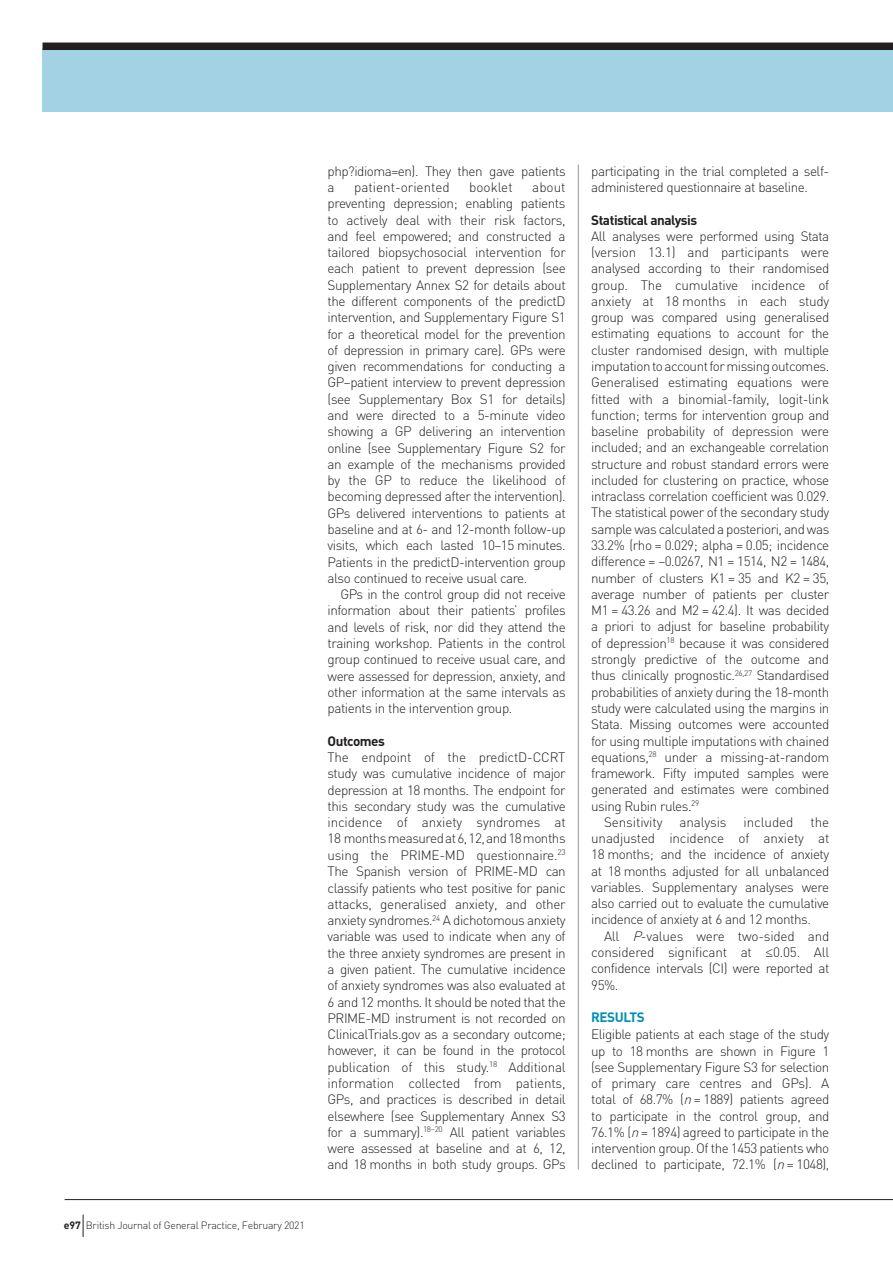
<style>
.page{position:relative;width:893px;height:1263px;background:#fff}
.page>*{position:absolute;margin:0;border:0;box-sizing:border-box;transform-origin:0 0}
.t1{font:300 13.5px/16.4px "DIN";letter-spacing:-.035em;color:#231f20;text-align:justify}
.t2{font:300 13.5px "DIN";letter-spacing:-.015em;color:#231f20}
.t3{font:700 13.5px "DIN";letter-spacing:-.035em;color:#231f20}
.t4{font:300 13.5px "DIN";letter-spacing:-.005em;color:#231f20}
.t5{font:300 13.5px "DIN";color:#231f20}
.t6{font:700 13.5px "DIN";letter-spacing:-.035em;color:#008fb3}
.t7{font:300 10.5px "DIN";letter-spacing:-.025em;color:#231f20}
.s1{font-weight:700}
.s2{font-style:italic}
.s3{font-family:"Helvetica"}
</style>
<div class="page">
<div style="left:43px;top:48px;width:850px;height:64px;background:#a2d2e3"></div>
<div style="left:43px;top:43px;width:850px;height:7px;background:#231f20"></div>
<hr style="left:578px;top:165px;width:1px;height:1004px;background:#939598">
<svg style="left:83px;top:1214px;width:1px;height:23px"></svg>
<hr style="left:65px;top:1199px;width:828px;height:1px;background:#231f20">
<p class="t7" style="left:64px;top:1219px;width:242px"><span class="s1">e97</span> British Journal of General Practice, February 2021</p>
<p class="t1" style="left:328px;top:163px;width:240px">php?idioma=en). They then gave patients a</p>
<p class="t1" style="left:328px;top:179px;width:240px;text-indent:205px">about preventing depression; enabling patients to actively deal with their risk factors, and feel empowered; and constructed a tailored biopsychosocial intervention for each patient to prevent depression (see Supplementary Annex S2 for details about the different components of the predictD intervention, and Supplementary Figure S1 for a theoretical model for the prevention of depression in primary care). GPs were given recommendations for conducting a GP–patient interview to prevent depression (see Supplementary Box S1 for details) and were directed to a 5-minute video showing a GP delivering an intervention online (see Supplementary Figure S2 for an example of the mechanisms provided by the GP to reduce the likelihood of becoming depressed after the intervention).<br>GPs delivered interventions to patients at baseline and at 6- and 12-month follow-up visits, which each lasted 10–15 minutes.<br>Patients in the predictD-intervention group also continued to receive usual care.</p>
<p class="t1" style="left:328px;top:586px;width:240px;text-indent:13px">GPs in the control group did not receive information about their patients’ profiles and levels of risk, nor did they attend the training workshop. Patients in the control group continued to receive usual care, and were assessed for depression, anxiety, and other information at the same intervals as patients in the intervention group.</p>
<p class="t3" style="left:328px;top:732px;width:59px">Outcomes</p>
<p class="t1" style="left:328px;top:749px;width:240px">The endpoint of the predictD-CCRT study was cumulative incidence of major depression at 18 months. The endpoint for this secondary study was the cumulative incidence of anxiety syndromes at 18 months measured at 6, 12, and 18 months using the PRIME-MD questionnaire.<sup>23<br></sup>The Spanish version of PRIME-MD can classify patients who test positive for panic attacks, generalised anxiety, and other anxiety syndromes.<sup>24</sup> A dichotomous anxiety variable was used to indicate when any of the three anxiety syndromes are present in a given patient. The cumulative incidence of anxiety syndromes was also evaluated at 6 and 12 months. It should be noted that the PRIME-MD instrument is not recorded on ClinicalTrials.gov as a secondary outcome; however, it can be found in the protocol publication of this study.<sup>18</sup> Additional information collected from patients, GPs, and practices is described in detail elsewhere (see Supplementary Annex S3 for a summary).<sup>18–20</sup> All patient variables were assessed at baseline and at 6, 12, and 18 months in both study groups. GPs</p>
<p class="t5" style="left:354px;top:179px;width:97px">patient-oriented</p>
<p class="t5" style="left:469px;top:179px;width:45px">booklet</p>
<p class="t1" style="left:591px;top:163px;width:240px">participating in the trial completed a self&shy;administered questionnaire at baseline.</p>
<p class="t3" style="left:591px;top:211px;width:107px">Statistical analysis</p>
<p class="t1" style="left:591px;top:228px;width:240px">All analyses were performed using Stata</p>
<p class="t2" style="left:591px;top:244px;width:239px">(version 13.1) and participants were</p>
<p class="t1" style="left:591px;top:260px;width:240px">analysed according to their randomised</p>
<p class="t2" style="left:591px;top:276px;width:240px">group. The cumulative incidence of</p>
<p class="t1" style="left:591px;top:293px;width:240px">anxiety at 18 months in each study</p>
<p class="t1" style="left:591px;top:309px;width:240px">group was compared using generalised</p>
<p class="t1" style="left:591px;top:325px;width:240px">estimating equations to account for the</p>
<p class="t1" style="left:591px;top:342px;width:240px">cluster randomised design, with multiple</p>
<p class="t1" style="left:591px;top:358px;width:240px">imputation to account for missing outcomes.</p>
<p class="t1" style="left:591px;top:374px;width:240px">Generalised estimating equations were</p>
<p class="t1" style="left:591px;top:390px;width:239px">fitted with a binomial-family, logit-link</p>
<p class="t1" style="left:591px;top:407px;width:240px">function; terms for intervention group and</p>
<p class="t1" style="left:591px;top:423px;width:240px">baseline probability of depression were</p>
<p class="t1" style="left:591px;top:439px;width:240px">included; and an exchangeable correlation</p>
<p class="t1" style="left:591px;top:455px;width:240px">structure and robust standard errors were</p>
<p class="t1" style="left:591px;top:472px;width:240px">included for clustering on practice, whose</p>
<p class="t1" style="left:591px;top:488px;width:240px">intraclass correlation coefficient was 0.029.</p>
<p class="t1" style="left:591px;top:504px;width:240px">The statistical power of the secondary study</p>
<p class="t1" style="left:591px;top:520px;width:240px">sample was calculated a posteriori, and was</p>
<p class="t1" style="left:591px;top:537px;width:240px">33.2% (rho = 0.029; alpha = 0.05; incidence</p>
<p class="t1" style="left:591px;top:553px;width:240px">difference = –0.0267, N1 = 1514, N2 = 1484,</p>
<p class="t1" style="left:591px;top:569px;width:240px">number of clusters K1 = 35 and K2 = 35,</p>
<p class="t1" style="left:591px;top:586px;width:240px">average number of patients per cluster</p>
<p class="t1" style="left:591px;top:602px;width:240px">M1 = 43.26 and M2 = 42.4). It was decided</p>
<p class="t1" style="left:591px;top:618px;width:240px">a priori to adjust for baseline probability</p>
<p class="t1" style="left:591px;top:634px;width:240px">of depression<sup>18</sup> because it was considered</p>
<p class="t1" style="left:591px;top:651px;width:239px">strongly predictive of the outcome and</p>
<p class="t1" style="left:591px;top:667px;width:240px">thus clinically prognostic.<sup>26,27</sup> Standardised</p>
<p class="t1" style="left:591px;top:683px;width:240px">probabilities of anxiety during the 18-month</p>
<p class="t1" style="left:591px;top:700px;width:240px">study were calculated using the margins in</p>
<p class="t1" style="left:591px;top:716px;width:240px">Stata. Missing outcomes were accounted</p>
<p class="t1" style="left:591px;top:732px;width:240px">for using multiple imputations with chained</p>
<p class="t1" style="left:591px;top:749px;width:240px">equations,<sup>28</sup> under a missing-at-random</p>
<p class="t1" style="left:591px;top:765px;width:240px">framework. Fifty imputed samples were</p>
<p class="t1" style="left:591px;top:781px;width:240px">generated and estimates were combined</p>
<p class="t1" style="left:591px;top:797px;width:109px">using Rubin rules.<sup>29</sup></p>
<p class="t4" style="left:604px;top:814px;width:60px">Sensitivity</p>
<p class="t4" style="left:679px;top:814px;width:49px">analysis</p>
<p class="t4" style="left:744px;top:814px;width:51px">included</p>
<p class="t1" style="left:591px;top:814px;width:240px;text-indent:219px">the unadjusted incidence of anxiety at 18 months; and the incidence of anxiety at 18 months adjusted for all unbalanced variables. Supplementary analyses were also carried out to evaluate the cumulative incidence of anxiety at 6 and 12 months.</p>
<p class="t1" style="left:591px;top:927px;width:240px;text-indent:13px">All <span class="s2">P</span>-values were two-sided and considered significant at <span class="s3">≤</span>0.05. All confidence intervals (CI) were reported at 95%.</p>
<p class="t6" style="left:591px;top:1008px;width:55px">RESULTS</p>
<p class="t1" style="left:591px;top:1026px;width:240px">Eligible patients at each stage of the study up to 18 months are shown in Figure 1 (see Supplementary Figure S3 for selection of primary care centres and GPs). A total of 68.7% (<span class="s2">n</span>= 1889) patients agreed to participate in the control group, and 76.1% (<span class="s2">n</span>= 1894) agreed to participate in the intervention group. Of the 1453 patients who declined to participate, 72.1% (<span class="s2">n</span>= 1048),</p>
</div>
